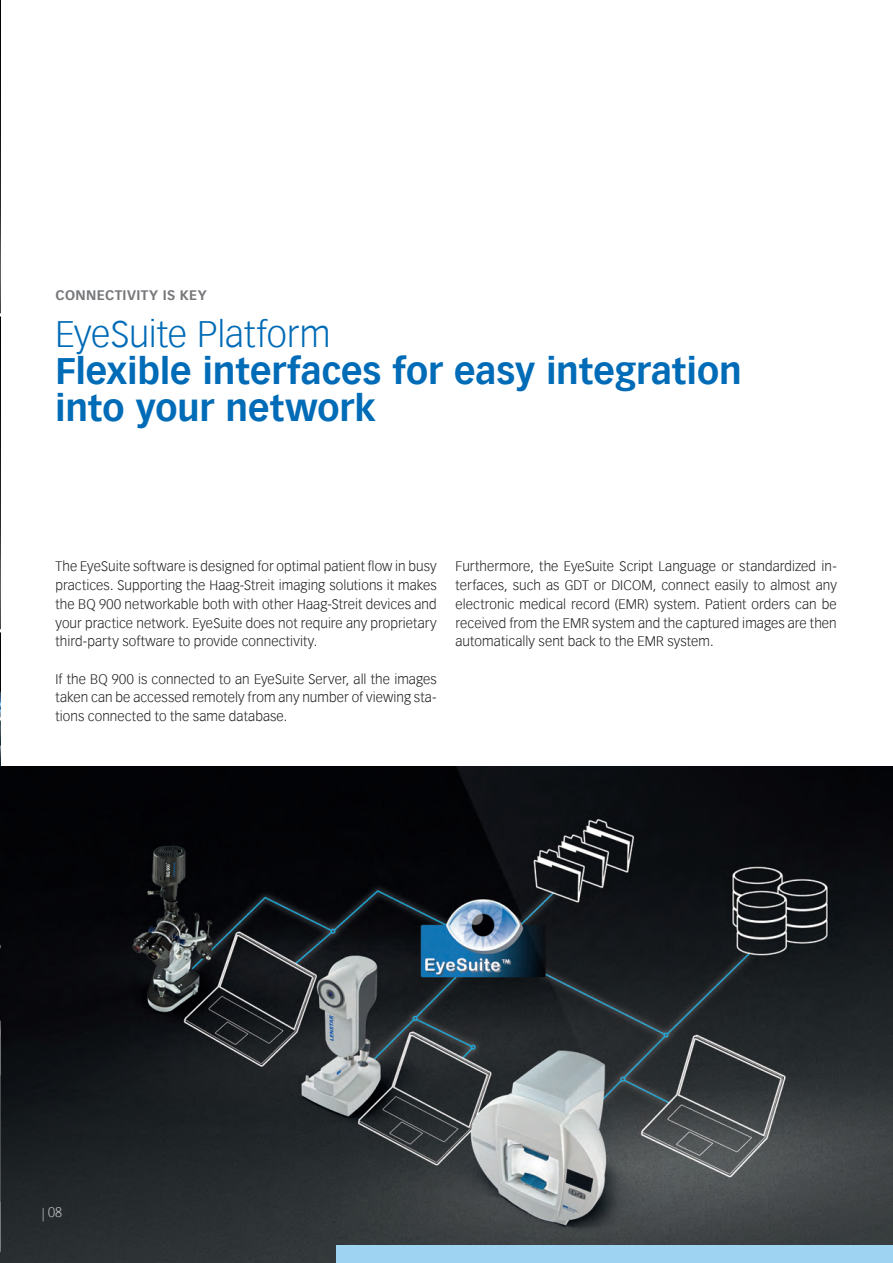
<style>
.page{position:relative;width:893px;height:1263px;background:#fff}
.page>*{position:absolute;margin:0;border:0;box-sizing:border-box;transform-origin:0 0}
.t1{font:700 36px/37.3px "Vectora Com";color:#006bb6}
.t2{font:300 36px "Vectora Com";letter-spacing:-.005em;color:#006bb6}
.t3{font:300 13.5px/18.8px "Vectora Com";letter-spacing:.005em;color:#231f20;text-align:justify}
.t4{font:700 13.5px "Vectora Com";letter-spacing:.03em;color:#76787b}
.t5{font:300 13.5px "Vectora Com";color:#bcbdc0}
</style>
<div class="page">
<img style="left:0;top:1px;width:1px;height:628px">
<img style="left:0;top:632px;width:1px;height:134px">
<img style="left:0;top:766px;width:892px;height:496px">
<img style="left:0;top:393px;width:1px;height:215px">
<img style="left:0;top:947px;width:1px;height:315px">
<div style="left:336px;top:1244px;width:556px;height:18px;background:#9ed3f1"></div>
<p class="t4" style="left:55px;top:287px;width:153px">CONNECTIVITY IS KEY</p>
<h1 class="t2" style="left:55px;top:312px;width:276px">EyeSuite Platform</h1>
<h1 class="t1" style="left:55px;top:352px;width:687px">Flexible interfaces for easy integration into your network</h1>
<p class="t3" style="left:55px;top:557px;width:382px">The EyeSuite software is designed for optimal patient flow in busy practices. Supporting the Haag-Streit imaging solutions it makes the BQ 900 networkable both with other Haag-Streit devices and your practice network. EyeSuite does not require any proprietary third-party software to provide connectivity.</p>
<p class="t3" style="left:55px;top:669px;width:382px">If the BQ 900 is connected to an EyeSuite Server, all the images taken can be accessed remotely from any number of viewing sta&shy;tions connected to the same database.</p>
<p class="t3" style="left:455px;top:557px;width:382px">Furthermore, the EyeSuite Script Language or standardized in&shy;terfaces, such as GDT or DICOM, connect easily to almost any electronic medical record (EMR) system. Patient orders can be received from the EMR system and the captured images are then automatically sent back to the EMR system.</p>
<p class="t5" style="left:42px;top:1203px;width:22px">| 08</p>
</div>
